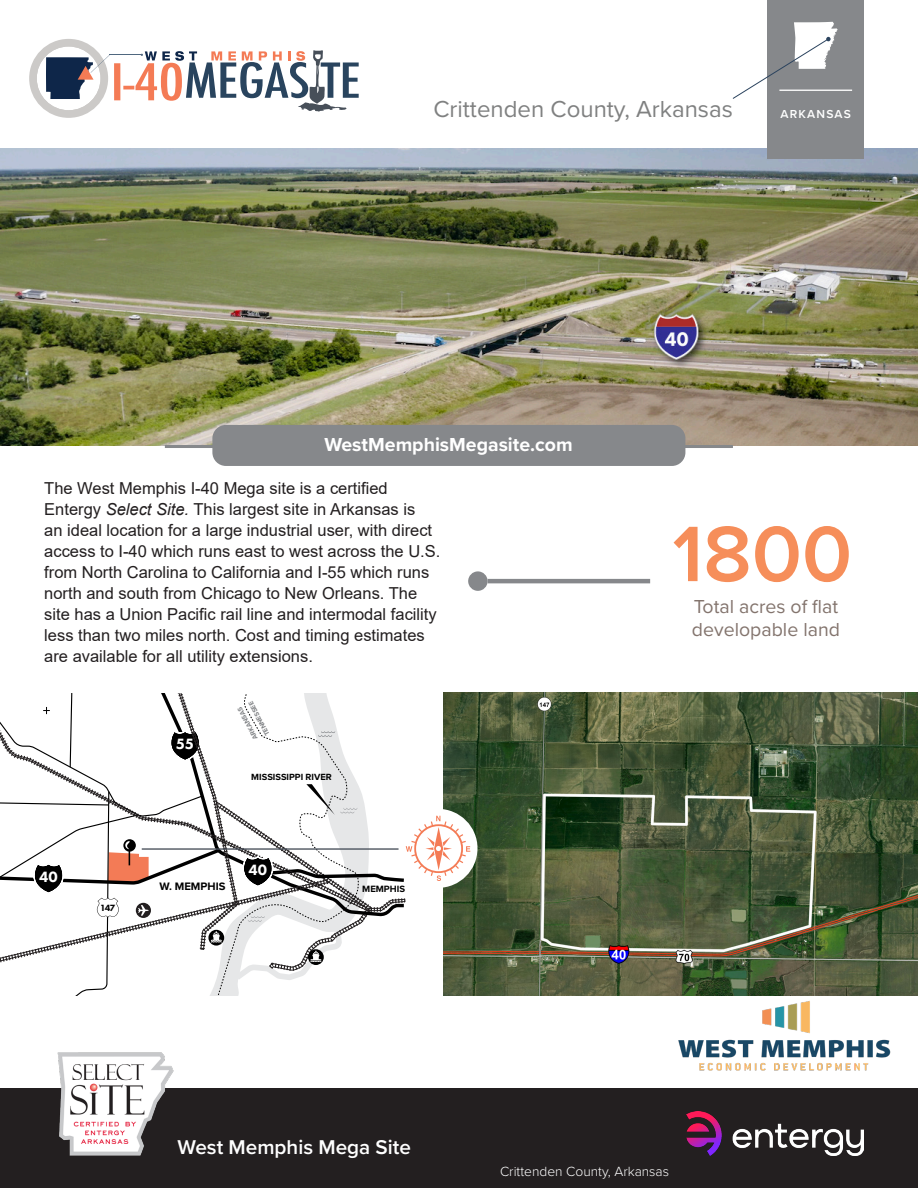
<style>
.page{position:relative;width:918px;height:1188px;background:#fff}
.page>*{position:absolute;margin:0;border:0;box-sizing:border-box;transform-origin:0 0}
.t1{font:600 81.45px "Proxima Nova";color:#f68e5a}
.t2{font:24px "Proxima Nova";color:#808181}
.t3{font:600 20.7px "Proxima Nova";color:#fff}
.t4{font:19.5px "Proxima Nova";color:#83746d}
.t5{font:700 19.5px "Proxima Nova";color:#fff}
.t6{font:16.5px/21px "Arial";color:#231f20}
.t7{font:800 15.45px "Futura PT";color:#fff}
.t8{font:300 13.8px "Proxima Nova";color:#fff}
.t9{font:600 12px "Proxima Nova";letter-spacing:.1em;color:#fff}
.t10{font:700 11.25px "Proxima Nova";color:#000}
.t11{font:700 9.45px "Proxima Nova";color:#000}
.t12{font:700 9.3px "Proxima Nova";color:#000}
.t13{font:800 9.3px "Futura PT";color:#000}
.t14{font:700 6.75px/12.5px "Proxima Nova";color:#808285;text-align:center}
.s1{font-style:italic}
</style>
<div class="page">
<img style="left:0;top:147px;width:918px;height:298px">
<div style="left:768px;top:0;width:96px;height:159px;background:#86888b"></div>
<hr style="left:779px;top:90px;width:73px;height:1px;background:#fff">
<div style="left:29px;top:39px;width:79px;height:79px;background:#cccac8;border-radius:50%"></div>
<div style="left:37px;top:47px;width:64px;height:63px;background:#fff;border-radius:50%"></div>
<svg style="left:46px;top:55px;width:64px;height:44px"></svg>
<hr style="left:110px;top:55px;width:31px;height:1px;background:#4f677f">
<div style="left:114px;top:63px;width:6px;height:37px;background:#f47b55"></div>
<svg style="left:123px;top:50px;width:236px;height:62px"></svg>
<svg style="left:732px;top:22px;width:106px;height:77px"></svg>
<hr style="left:488px;top:579px;width:162px;height:4px;background:#86888b">
<div style="left:468px;top:571px;width:20px;height:20px;background:#86888b;border-radius:50%"></div>
<hr style="left:165px;top:445px;width:568px;height:3px;background:#86888b">
<div style="left:212px;top:425px;width:473px;height:41px;background:#86888b;border-radius:14px"></div>
<div style="left:0;top:1089px;width:918px;height:99px;background:#231f20"></div>
<img style="left:687px;top:1111px;width:177px;height:45px">
<img style="left:443px;top:692px;width:475px;height:304px">
<div style="left:399px;top:809px;width:79px;height:79px;background:#fff;border-radius:50%"></div>
<svg style="left:0;top:693px;width:470px;height:303px"></svg>
<img style="left:44px;top:1052px;width:134px;height:104px">
<img style="left:673px;top:988px;width:222px;height:83px">
<p class="t2" style="left:433px;top:92px;width:301px">Crittenden County, Arkansas</p>
<p class="t9" style="left:781px;top:105px;width:72px">ARKANSAS</p>
<p class="t5" style="left:324px;top:430px;width:250px">WestMemphisMegasite.com</p>
<p class="t6" style="left:44px;top:477px;width:398px">The West Memphis I-40 Mega site is a certified Entergy <span class="s1">Select Site.</span> This largest site in Arkansas is<br>an ideal location for a large industrial user, with direct access to I-40 which runs east to west across the U.S. from North Carolina to California and I-55 which runs north and south from Chicago to New Orleans. The site has a Union Pacific rail line and intermodal facility less than two miles north. Cost and timing estimates are available for all utility extensions.</p>
<p class="t7" style="left:39px;top:867px;width:20px">40</p>
<p class="t13" style="left:100px;top:902px;width:17px">147</p>
<p class="t7" style="left:176px;top:735px;width:20px">55</p>
<p class="t14" style="left:251px;top:744px;width:39px;rotate:-118deg">ARKANSAS<br>TENNESSEE</p>
<p class="t12" style="left:251px;top:770px;width:82px">MISSISSIPPI RIVER</p>
<p class="t10" style="left:160px;top:878px;width:67px">W. MEMPHIS</p>
<p class="t7" style="left:249px;top:860px;width:20px">40</p>
<p class="t11" style="left:362px;top:882px;width:44px">MEMPHIS</p>
<p class="t3" style="left:178px;top:1132px;width:235px">West Memphis Mega Site</p>
<p class="t1" style="left:672px;top:493px;width:181px">1800</p>
<p class="t4" style="left:694px;top:592px;width:146px">Total acres of flat</p>
<p class="t4" style="left:692px;top:615px;width:149px">developable land</p>
<p class="t8" style="left:500px;top:1161px;width:171px">Crittenden County, Arkansas</p>
</div>
